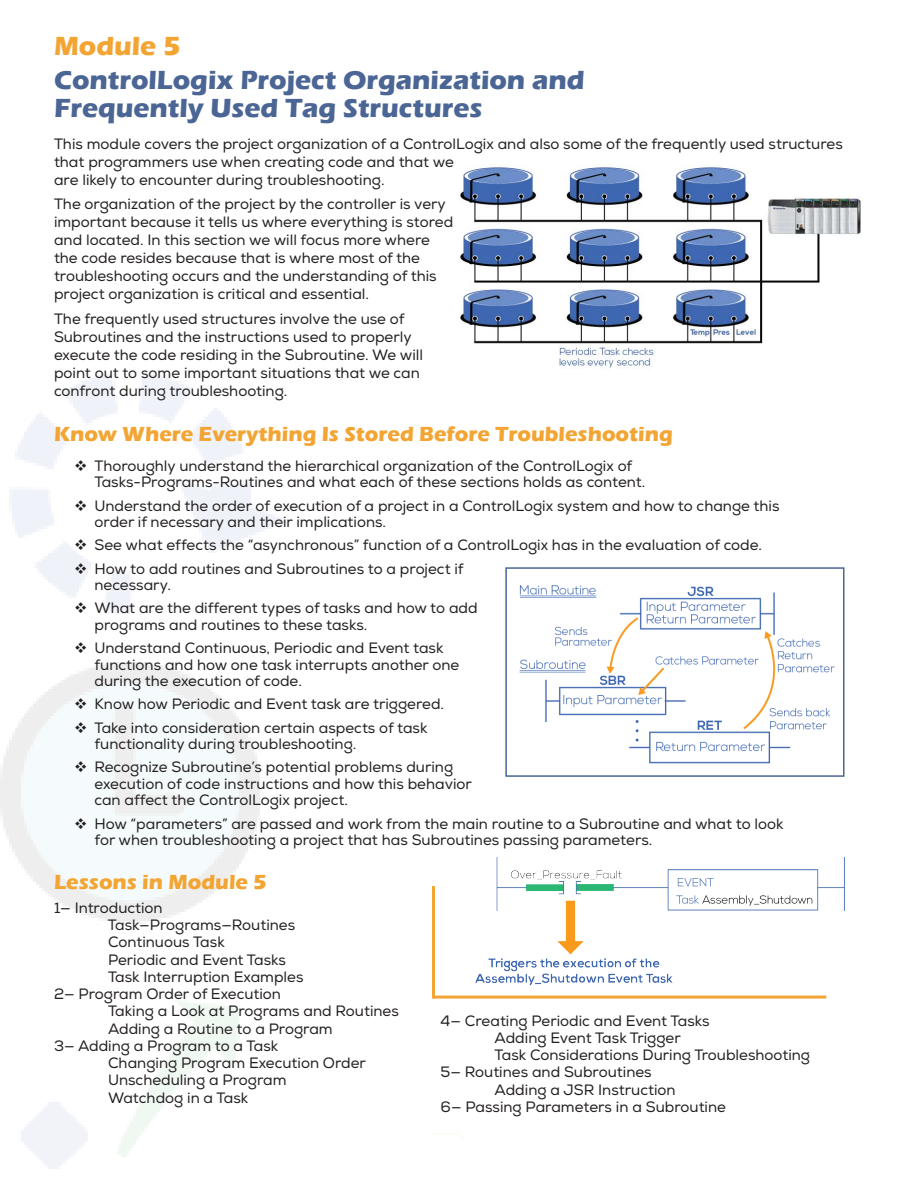
<style>
.page{position:relative;width:918px;height:1188px;background:#fff}
.page>*{position:absolute;margin:0;border:0;box-sizing:border-box;transform-origin:0 0}
.Level_1_brochure{font:700 27px/28.5px "Eras ITC";color:#4b6595}
.Level_1_brochure-2{font:700 27px "Eras ITC";color:#f3a534}
.Brochure_Module_Body{font:700 21px "Eras ITC";color:#f3a534}
.Level_2_Brochure{font:700 21px "Eras ITC";color:#f3a534}
.Brochure_Module_Body-2{font:15px/18px "Nexa";color:#231f20}
</style>
<div class="page">
<img style="left:519px;top:585px;width:316px;height:179px">
<div style="left:505px;top:567px;width:339px;height:210px;border:2px solid #4b6595"></div>
<img style="left:460px;top:166px;width:401px;height:203px">
<img style="left:476px;top:858px;width:369px;height:128px">
<svg style="left:440px;top:1133px;width:24px;height:6px"></svg>
<hr style="left:432px;top:886px;width:3px;height:112px;background:#f3a534">
<hr style="left:433px;top:996px;width:393px;height:3px;background:#f3a534">
<svg style="left:76px;top:563px;width:10px;height:11px"></svg>
<p class="Level_1_brochure-2" style="left:54px;top:30px;width:128px">Module 5</p>
<p class="Level_1_brochure" style="left:54px;top:66px;width:532px">ControlLogix Project Organization and<br>Frequently Used Tag Structures</p>
<p class="Brochure_Module_Body-2" style="left:54px;top:135px;width:790px">This module covers the project organization of a ControlLogix and also some of the frequently used structures that programmers use when creating code and that we<br>are likely to encounter during troubleshooting.</p>
<p class="Brochure_Module_Body-2" style="left:54px;top:196px;width:401px">The organization of the project by the controller is very important because it tells us where everything is stored and located. In this section we will focus more where the code resides because that is where most of the troubleshooting occurs and the understanding of this project organization is critical and essential.</p>
<p class="Brochure_Module_Body-2" style="left:54px;top:310px;width:371px">The frequently used structures involve the use of Subroutines and the instructions used to properly execute the code residing in the Subroutine. We will point out to some important situations that we can confront during troubleshooting.</p>
<p class="Brochure_Module_Body" style="left:54px;top:422px;width:620px">Know Where Everything Is Stored Before Troubleshooting</p>
<p class="Brochure_Module_Body-2" style="left:94px;top:458px;width:552px;line-height:16.5px">Thoroughly understand the hierarchical organization of the ControlLogix of<br>Tasks-Programs-Routines and what each of these sections holds as content.</p>
<p class="Brochure_Module_Body-2" style="left:94px;top:498px;width:687px;line-height:16.5px">Understand the order of execution of a project in a ControlLogix system and how to change this order if necessary and their implications.</p>
<p class="Brochure_Module_Body-2" style="left:94px;top:537px;width:669px">See what effects the “asynchronous” function of a ControlLogix has in the evaluation of code.</p>
<p class="Brochure_Module_Body-2" style="left:94px;top:561px;width:371px;line-height:16.5px">How to add routines and Subroutines to a project if necessary.</p>
<p class="Brochure_Module_Body-2" style="left:94px;top:600px;width:385px;line-height:16.5px">What are the different types of tasks and how to add programs and routines to these tasks.</p>
<p class="Brochure_Module_Body-2" style="left:94px;top:640px;width:366px;line-height:16.5px">Understand Continuous, Periodic and Event task functions and how one task interrupts another one during the execution of code.</p>
<p class="Brochure_Module_Body-2" style="left:94px;top:696px;width:351px">Know how Periodic and Event task are triggered.</p>
<p class="Brochure_Module_Body-2" style="left:94px;top:720px;width:335px;line-height:16.5px">Take into consideration certain aspects of task functionality during troubleshooting.</p>
<p class="Brochure_Module_Body-2" style="left:94px;top:759px;width:379px;line-height:16.5px">Recognize Subroutine’s potential problems during execution of code instructions and how this behavior can affect the ControlLogix project.</p>
<p class="Brochure_Module_Body-2" style="left:94px;top:816px;width:691px;line-height:16.5px">How “parameters” are passed and work from the main routine to a Subroutine and what to look for when troubleshooting a project that has Subroutines passing parameters.</p>
<p class="Level_2_Brochure" style="left:54px;top:870px;width:214px">Lessons in Module 5</p>
<p class="Brochure_Module_Body-2" style="left:54px;top:899px;width:110px">1— Introduction</p>
<p class="Brochure_Module_Body-2" style="left:108px;top:916px;width:189px">Task—Programs—Routines</p>
<p class="Brochure_Module_Body-2" style="left:108px;top:933px;width:118px">Continuous Task</p>
<p class="Brochure_Module_Body-2" style="left:108px;top:951px;width:180px">Periodic and Event Tasks</p>
<p class="Brochure_Module_Body-2" style="left:108px;top:968px;width:197px">Task Interruption Examples</p>
<p class="Brochure_Module_Body-2" style="left:54px;top:985px;width:229px">2— Program Order of Execution</p>
<p class="Brochure_Module_Body-2" style="left:108px;top:1002px;width:292px">Taking a Look at Programs and Routines</p>
<p class="Brochure_Module_Body-2" style="left:108px;top:1020px;width:226px">Adding a Routine to a Program</p>
<p class="Brochure_Module_Body-2" style="left:54px;top:1037px;width:226px">3— Adding a Program to a Task</p>
<p class="Brochure_Module_Body-2" style="left:108px;top:1054px;width:259px">Changing Program Execution Order</p>
<p class="Brochure_Module_Body-2" style="left:108px;top:1071px;width:180px">Unscheduling a Program</p>
<p class="Brochure_Module_Body-2" style="left:108px;top:1089px;width:142px">Watchdog in a Task</p>
<p class="Brochure_Module_Body-2" style="left:441px;top:1012px;width:270px">4— Creating Periodic and Event Tasks</p>
<p class="Brochure_Module_Body-2" style="left:495px;top:1029px;width:188px">Adding Event Task Trigger</p>
<p class="Brochure_Module_Body-2" style="left:495px;top:1046px;width:317px">Task Considerations During Troubleshooting</p>
<p class="Brochure_Module_Body-2" style="left:441px;top:1064px;width:213px">5— Routines and Subroutines</p>
<p class="Brochure_Module_Body-2" style="left:495px;top:1081px;width:183px">Adding a JSR Instruction</p>
<p class="Brochure_Module_Body-2" style="left:441px;top:1098px;width:287px">6— Passing Parameters in a Subroutine</p>
</div>
